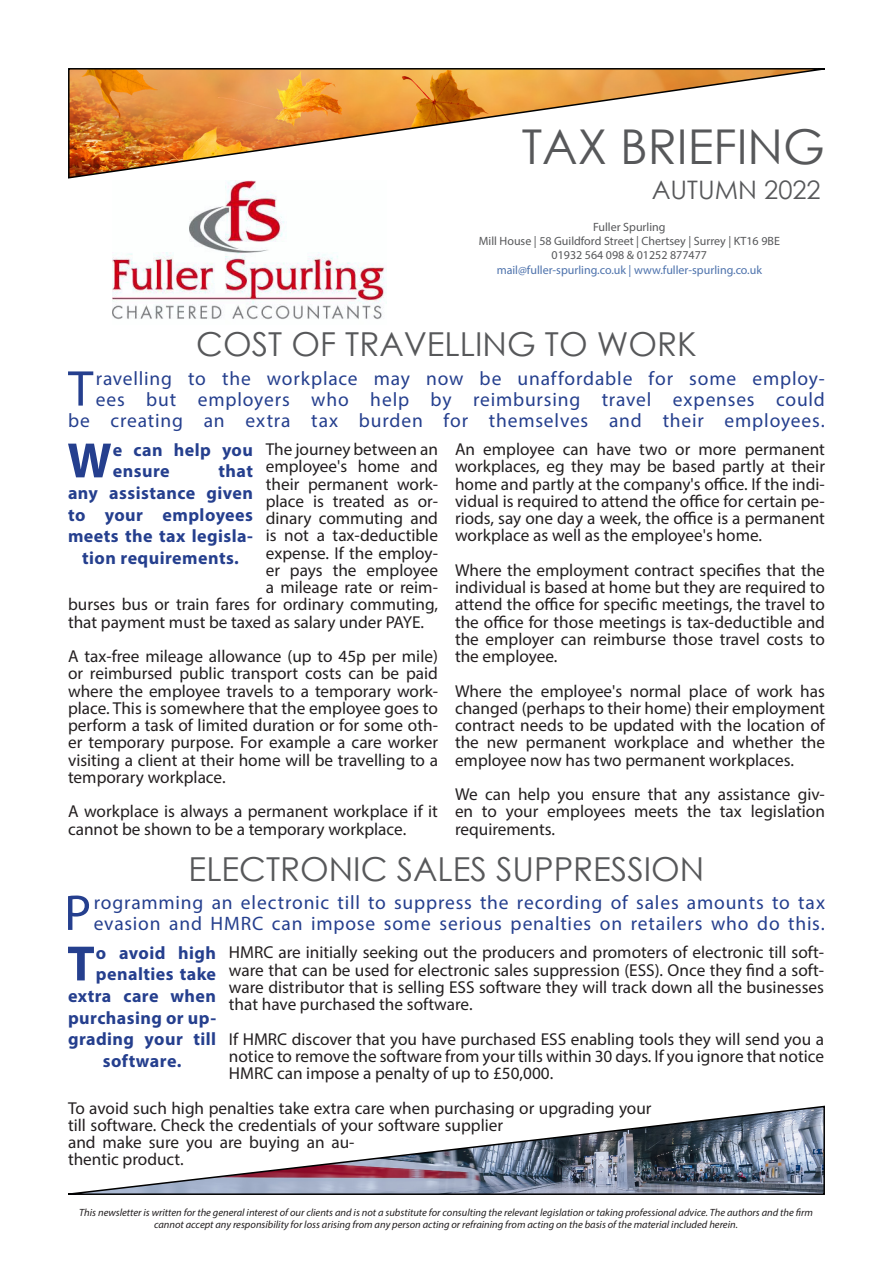
<style>
.page{position:relative;width:893px;height:1263px;background:#fff}
.page>*{position:absolute;margin:0;border:0;box-sizing:border-box;transform-origin:0 0}
.t1{font:50.7px "Myriad Pro";color:#253f8e}
.t2{font:700 50.1px "Myriad Pro";color:#253f8e}
.t3{font:48px "Century Gothic";color:#57585a}
.t4{font:33px "Century Gothic";color:#57585a}
.t5{font:25.5px "Century Gothic";color:#57585a}
.t6{font:19.5px/21px "Myriad Pro";letter-spacing:.045em;color:#253f8e;text-align:right}
.t7{font:700 18px/21.6px "Myriad Pro";letter-spacing:.025em;color:#253f8e}
.t8{font:17.25px/17.2px "Myriad Pro";color:#231f20;text-align:justify}
.name{font:12px "Myriad Pro";color:#57585a}
.t9{font:12px "Myriad Pro";color:#4d72ac}
.t10{font:italic 10.5px/12px "Myriad Pro";color:#231f20;text-align:center}
</style>
<div class="page">
<svg style="left:68px;top:68px;width:757px;height:111px"></svg>
<img style="left:113px;top:180px;width:274px;height:140px">
<svg style="left:68px;top:1105px;width:757px;height:90px"></svg>
<p class="t3" style="left:522px;top:113px;width:305px">TAX BRIEFING</p>
<p class="t5" style="left:652px;top:172px;width:171px">AUTUMN 2022</p>
<p class="name" style="left:593px;top:219px;width:74px">Fuller Spurling</p>
<p class="name" style="left:479px;top:234px;width:303px">Mill House | 58 Guildford Street | Chertsey | Surrey | KT16 9BE</p>
<p class="name" style="left:552px;top:248px;width:157px">01932 564 098 &amp; 01252 877477</p>
<p class="t9" style="left:497px;top:262px;width:267px">mail@fuller-spurling.co.uk | www.fuller-spurling.co.uk</p>
<p class="t4" style="left:196px;top:321px;width:502px">COST OF TRAVELLING TO WORK</p>
<p class="t6" style="left:68px;top:367px;width:758px">ravelling to the workplace may now be unaffordable for some employ&shy;ees but employers who help by reimbursing travel expenses could<br>be creating an extra tax burden for themselves and their employees.</p>
<p class="t1" style="left:68px;top:357px;width:27px">T</p>
<p class="t8" style="left:266px;top:440px;width:174px">The journey between an</p>
<p class="t8" style="left:266px;top:458px;width:174px">employee's home and</p>
<p class="t8" style="left:266px;top:475px;width:174px">their permanent work-</p>
<p class="t8" style="left:266px;top:492px;width:174px">place is treated as or-</p>
<p class="t8" style="left:266px;top:509px;width:174px">dinary commuting and</p>
<p class="t8" style="left:266px;top:527px;width:174px">is not a tax-deductible</p>
<p class="t8" style="left:266px;top:544px;width:174px">expense. If the employ-</p>
<p class="t8" style="left:266px;top:561px;width:174px">er pays the employee</p>
<p class="t8" style="left:266px;top:578px;width:174px">a mileage rate or reim-</p>
<p class="t8" style="left:68px;top:596px;width:371px">burses bus or train fares for ordinary commuting,</p>
<p class="t8" style="left:68px;top:613px;width:357px">that payment must be taxed as salary under PAYE.</p>
<p class="t8" style="left:68px;top:647px;width:371px">A tax-free mileage allowance (up to 45p per mile) or reimbursed public transport costs can be paid where the employee travels to a temporary work&shy;place. This is somewhere that the employee goes to perform a task of limited duration or for some oth&shy;er temporary purpose. For example a care worker visiting a client at their home will be travelling to a temporary workplace.</p>
<p class="t8" style="left:68px;top:803px;width:371px">A workplace is always a permanent workplace if it cannot be shown to be a temporary workplace.</p>
<p class="t2" style="left:67px;top:428px;width:46px">W</p>
<p class="t7" style="left:113px;top:438px;width:142px">e can help you ensure</p>
<p class="t7" style="left:219px;top:460px;width:36px">that</p>
<p class="t7" style="left:68px;top:481px;width:186px">any assistance given</p>
<p class="t7" style="left:68px;top:503px;width:186px">to your employees</p>
<p class="t7" style="left:68px;top:525px;width:186px">meets the tax legisla-</p>
<p class="t7" style="left:82px;top:546px;width:158px">tion requirements.</p>
<p class="t8" style="left:455px;top:440px;width:371px">An employee can have two or more permanent workplaces, eg they may be based partly at their home and partly at the company's office. If the indi&shy;vidual is required to attend the office for certain pe&shy;riods, say one day a week, the office is a permanent workplace as well as the employee's home.</p>
<p class="t8" style="left:455px;top:561px;width:371px">Where the employment contract specifies that the individual is based at home but they are required to attend the office for specific meetings, the travel to the office for those meetings is tax-deductible and the employer can reimburse those travel costs to the employee.</p>
<p class="t8" style="left:455px;top:682px;width:371px">Where the employee's normal place of work has changed (perhaps to their home) their employment contract needs to be updated with the location of the new permanent workplace and whether the employee now has two permanent workplaces.</p>
<p class="t8" style="left:455px;top:785px;width:371px">We can help you ensure that any assistance giv&shy;en to your employees meets the tax legislation requirements.</p>
<p class="t4" style="left:189px;top:846px;width:517px">ELECTRONIC SALES SUPPRESSION</p>
<p class="t1" style="left:64px;top:882px;width:28px">P</p>
<p class="t6" style="left:94px;top:891px;width:733px;text-align:left">rogramming an electronic till to suppress the recording of sales amounts to tax evasion and HMRC can impose some serious penalties on retailers who do this.</p>
<p class="t2" style="left:67px;top:931px;width:29px">T</p>
<p class="t7" style="left:96px;top:941px;width:122px">o avoid high</p>
<p class="t8" style="left:229px;top:943px;width:597px">HMRC are initially seeking out the producers and promoters of electronic till soft&shy;ware that can be used for electronic sales suppression (ESS). Once they find a soft&shy;ware distributor that is selling ESS software they will track down all the businesses that have purchased the software.</p>
<p class="t8" style="left:229px;top:1030px;width:597px">If HMRC discover that you have purchased ESS enabling tools they will send you a notice to remove the software from your tills within 30 days. If you ignore that notice HMRC can impose a penalty of up to £50,000.</p>
<p class="t8" style="left:68px;top:1099px;width:585px;text-align:left">To avoid such high penalties take extra care when purchasing or upgrading your till software. Check the credentials of your software supplier<br>and make sure you are buying an au-<br>thentic product.</p>
<p class="t7" style="left:96px;top:963px;width:122px">penalties take</p>
<p class="t7" style="left:68px;top:984px;width:150px">extra care when</p>
<p class="t7" style="left:68px;top:1006px;width:150px">purchasing or up-</p>
<p class="t7" style="left:68px;top:1028px;width:150px">grading your till</p>
<p class="t7" style="left:103px;top:1049px;width:80px">software.</p>
<p class="t10" style="left:79px;top:1206px;width:735px">This newsletter is written for the general interest of our clients and is not a substitute for consulting the relevant legislation or taking professional advice. The authors and the firm cannot accept any responsibility for loss arising from any person acting or refraining from acting on the basis of the material included herein.</p>
</div>
